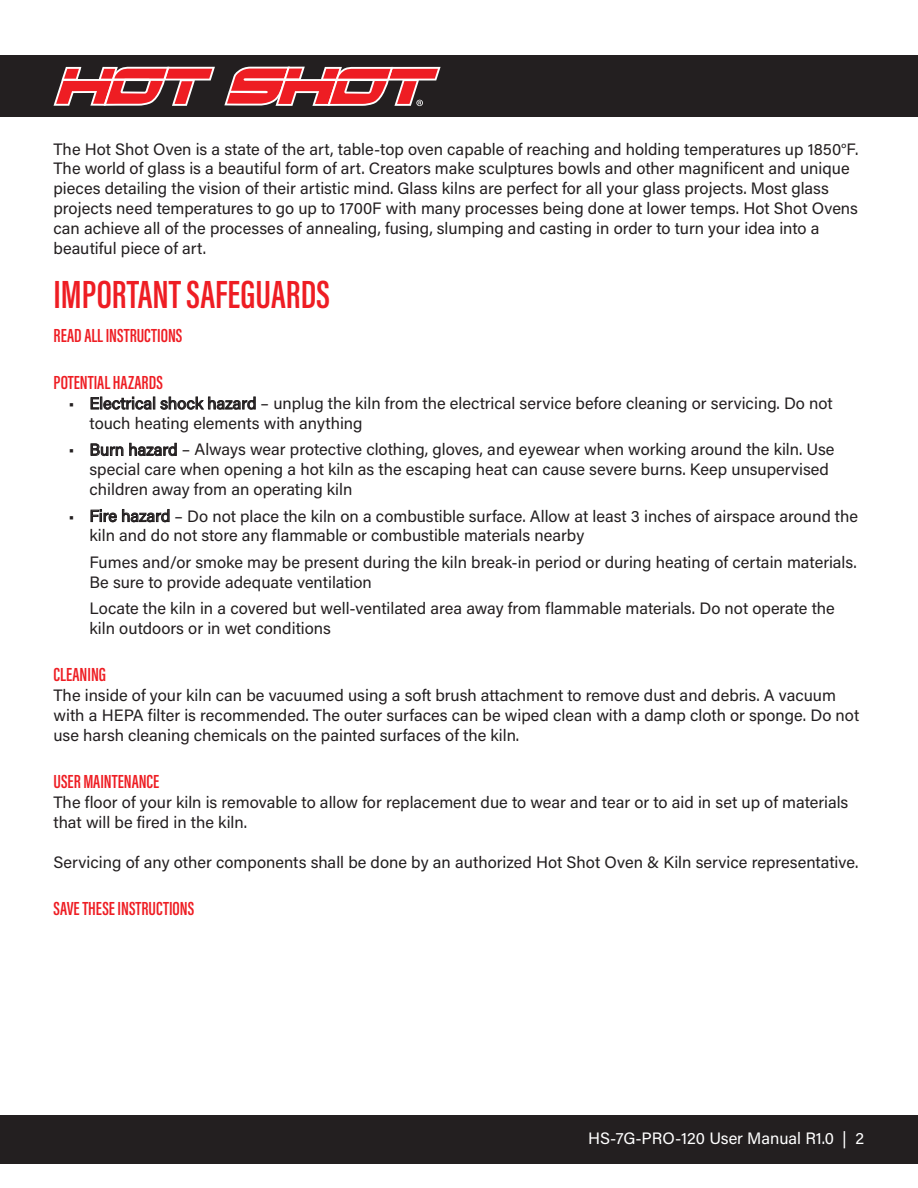
<style>
.page{position:relative;width:918px;height:1188px;background:#fff}
.page>*{position:absolute;margin:0;border:0;box-sizing:border-box;transform-origin:0 0}
.t1{font:600 40.5px "Acumin Pro Extra Cond";color:#ee1d23}
.t2{font:600 19.5px "Acumin Pro Extra Cond";color:#ee1d23}
.t3{font:16.5px/19.8px "Acumin Pro";color:#231f20}
.t4{font:16.5px "Acumin Pro";color:#fff}
</style>
<div class="page">
<div style="left:0;top:55px;width:918px;height:62px;background:#231f20"></div>
<svg style="left:224px;top:67px;width:217px;height:39px"></svg>
<svg style="left:54px;top:67px;width:161px;height:39px"></svg>
<hr style="left:125px;top:79px;width:24px;height:2px;background:#fff">
<div style="left:0;top:1115px;width:918px;height:49px;background:#231f20"></div>
<p class="t3" style="left:54px;top:138px;width:807px">The Hot Shot Oven is a state of the art, table-top oven capable of reaching and holding temperatures up 1850°F.<br>The world of glass is a beautiful form of art. Creators make sculptures bowls and other magnificent and unique pieces detailing the vision of their artistic mind. Glass kilns are perfect for all your glass projects. Most glass projects need temperatures to go up to 1700F with many processes being done at lower temps. Hot Shot Ovens can achieve all of the processes of annealing, fusing, slumping and casting in order to turn your idea into a beautiful piece of art.</p>
<h1 class="t1" style="left:54px;top:270px;width:278px">IMPORTANT SAFEGUARDS</h1>
<p class="t2" style="left:54px;top:324px;width:130px">READ ALL INSTRUCTIONS</p>
<p class="t2" style="left:54px;top:371px;width:111px">POTENTIAL HAZARDS</p>
<p class="t3" style="left:90px;top:393px;width:745px;text-indent:-21px">• Electrical shock hazard – unplug the kiln from the electrical service before cleaning or servicing. Do not touch heating elements with anything</p>
<p class="t3" style="left:90px;top:439px;width:746px;text-indent:-21px">• Burn hazard – Always wear protective clothing, gloves, and eyewear when working around the kiln. Use special care when opening a hot kiln as the escaping heat can cause severe burns. Keep unsupervised children away from an operating kiln</p>
<p class="t3" style="left:90px;top:505px;width:770px;text-indent:-21px">• Fire hazard – Do not place the kiln on a combustible surface. Allow at least 3 inches of airspace around the kiln and do not store any flammable or combustible materials nearby</p>
<p class="t3" style="left:90px;top:552px;width:769px">Fumes and/or smoke may be present during the kiln break-in period or during heating of certain materials.<br>Be sure to provide adequate ventilation</p>
<p class="t3" style="left:90px;top:598px;width:747px">Locate the kiln in a covered but well-ventilated area away from flammable materials. Do not operate the kiln outdoors or in wet conditions</p>
<p class="t2" style="left:54px;top:663px;width:54px">CLEANING</p>
<p class="t3" style="left:54px;top:685px;width:807px">The inside of your kiln can be vacuumed using a soft brush attachment to remove dust and debris. A vacuum with a HEPA filter is recommended. The outer surfaces can be wiped clean with a damp cloth or sponge. Do not use harsh cleaning chemicals on the painted surfaces of the kiln.</p>
<p class="t2" style="left:54px;top:770px;width:107px">USER MAINTENANCE</p>
<p class="t3" style="left:54px;top:791px;width:796px">The floor of your kiln is removable to allow for replacement due to wear and tear or to aid in set up of materials that will be fired in the kiln.</p>
<p class="t3" style="left:54px;top:851px;width:807px">Servicing of any other components shall be done by an authorized Hot Shot Oven &amp; Kiln service representative.</p>
<p class="t2" style="left:54px;top:896px;width:142px">SAVE THESE INSTRUCTIONS</p>
<p class="t4" style="left:588px;top:1127px;width:277px">HS-7G-PRO-120 User Manual R1.0 | 2</p>
</div>
